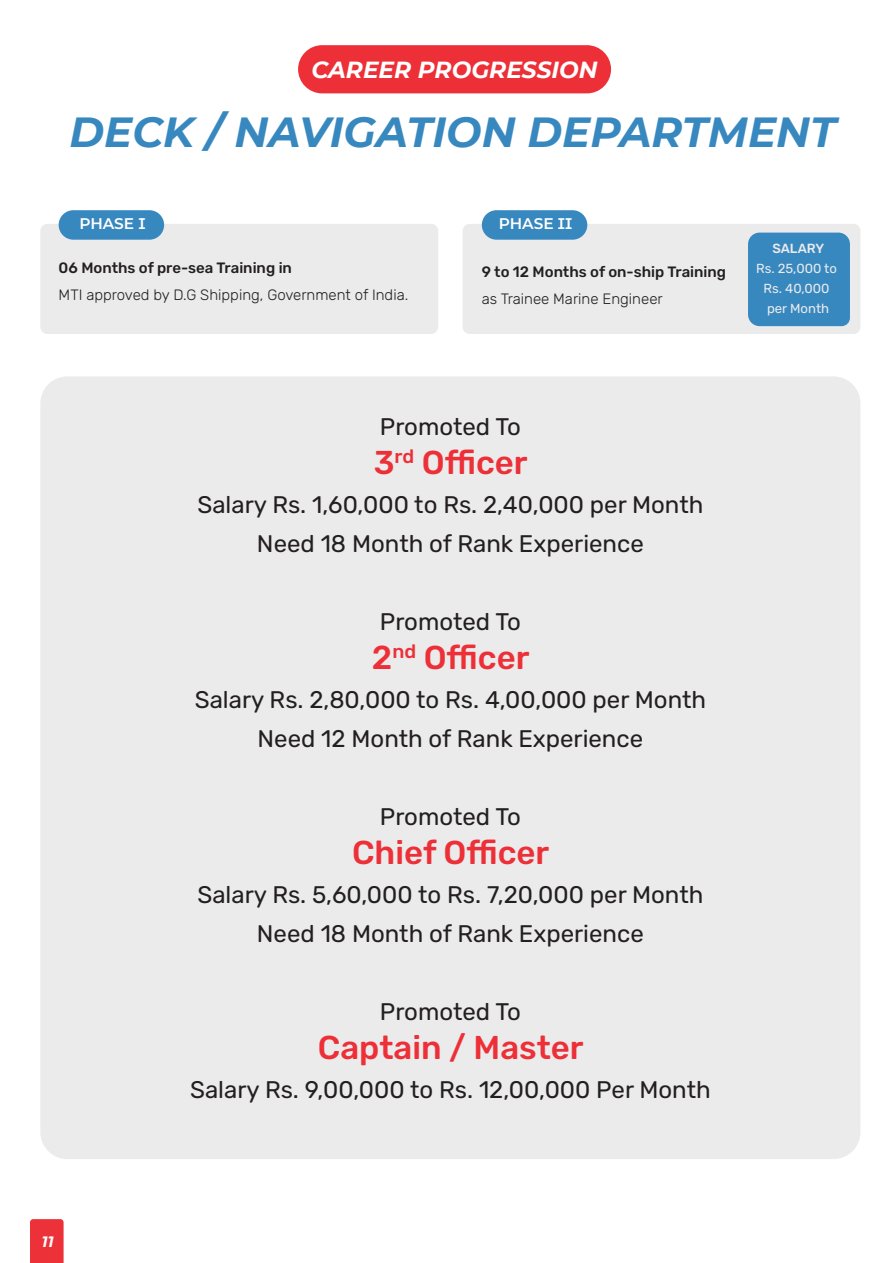
<style>
.page{position:relative;width:893px;height:1263px;background:#fff}
.page>*{position:absolute;margin:0;border:0;box-sizing:border-box;transform-origin:0 0}
.t1{font:italic 700 42px "Montserrat";color:#3888c0}
.t2{font:500 33px "Rubik";color:#ed3037}
.t3{font:24px/39px "Rubik";color:#231f20;text-align:center}
.t4{font:italic 700 23.25px "Montserrat";color:#fff}
.t5{font:600 15.3px "Montserrat";color:#fff}
.t6{font:300 15px "Rubik";color:#231f20}
.t7{font:500 15px "Rubik";color:#231f20}
.t8{font:italic 700 15px "Montserrat";color:#fff}
.t9{font:500 13.2px "Rubik";color:#ebebec}
.t10{font:13.05px/19.8px "Rubik";color:#ebebec;text-align:center}
</style>
<div class="page">
<svg style="left:30px;top:1219px;width:34px;height:44px"></svg>
<div style="left:40px;top:376px;width:820px;height:783px;background:#ebebec;border-radius:27px"></div>
<div style="left:298px;top:45px;width:313px;height:48px;background:#ed3037;border-radius:24px"></div>
<div style="left:40px;top:224px;width:398px;height:110px;background:#ebebec;border-radius:7px"></div>
<div style="left:59px;top:210px;width:105px;height:30px;background:#3888c0;border-radius:15px"></div>
<div style="left:463px;top:224px;width:397px;height:110px;background:#ebebec;border-radius:7px"></div>
<div style="left:482px;top:210px;width:105px;height:30px;background:#3888c0;border-radius:15px"></div>
<div style="left:748px;top:233px;width:102px;height:93px;background:#3888c0"></div>
<p class="t4" style="left:311px;top:53px;width:288px">CAREER PROGRESSION</p>
<h1 class="t1" style="left:70px;top:102px;width:768px">DECK / NAVIGATION DEPARTMENT</h1>
<p class="t5" style="left:79px;top:213px;width:68px">PHASE I</p>
<p class="t5" style="left:499px;top:213px;width:75px">PHASE II</p>
<p class="t7" style="left:59px;top:260px;width:235px">06 Months of pre-sea Training in</p>
<p class="t6" style="left:59px;top:287px;width:351px">MTI approved by D.G Shipping, Government of India.</p>
<p class="t7" style="left:482px;top:264px;width:246px">9 to 12 Months of on-ship Training</p>
<p class="t6" style="left:482px;top:291px;width:182px">as Trainee Marine Engineer</p>
<p class="t9" style="left:772px;top:241px;width:53px">SALARY</p>
<p class="t10" style="left:756px;top:259px;width:82px">Rs. 25,000 to<br>Rs. 40,000 per Month</p>
<p class="t3" style="left:380px;top:408px;width:142px">Promoted To</p>
<h2 class="t2" style="left:374px;top:444px;width:155px">3<sup>rd</sup> Officer</h2>
<p class="t3" style="left:197px;top:486px;width:507px">Salary Rs. 1,60,000 to Rs. 2,40,000 per Month<br>Need 18 Month of Rank Experience</p>
<p class="t3" style="left:380px;top:603px;width:142px">Promoted To</p>
<h2 class="t2" style="left:372px;top:639px;width:159px">2<sup>nd</sup> Officer</h2>
<p class="t3" style="left:195px;top:681px;width:513px">Salary Rs. 2,80,000 to Rs. 4,00,000 per Month<br>Need 12 Month of Rank Experience</p>
<p class="t3" style="left:380px;top:798px;width:142px">Promoted To</p>
<h2 class="t2" style="left:352px;top:834px;width:199px">Chief Officer</h2>
<p class="t3" style="left:197px;top:876px;width:507px">Salary Rs. 5,60,000 to Rs. 7,20,000 per Month<br>Need 18 Month of Rank Experience</p>
<p class="t3" style="left:380px;top:993px;width:142px">Promoted To</p>
<h2 class="t2" style="left:318px;top:1029px;width:267px">Captain / Master</h2>
<p class="t3" style="left:190px;top:1071px;width:522px">Salary Rs. 9,00,000 to Rs. 12,00,000 Per Month</p>
<p class="t8" style="left:42px;top:1231px;width:13px">11</p>
</div>
